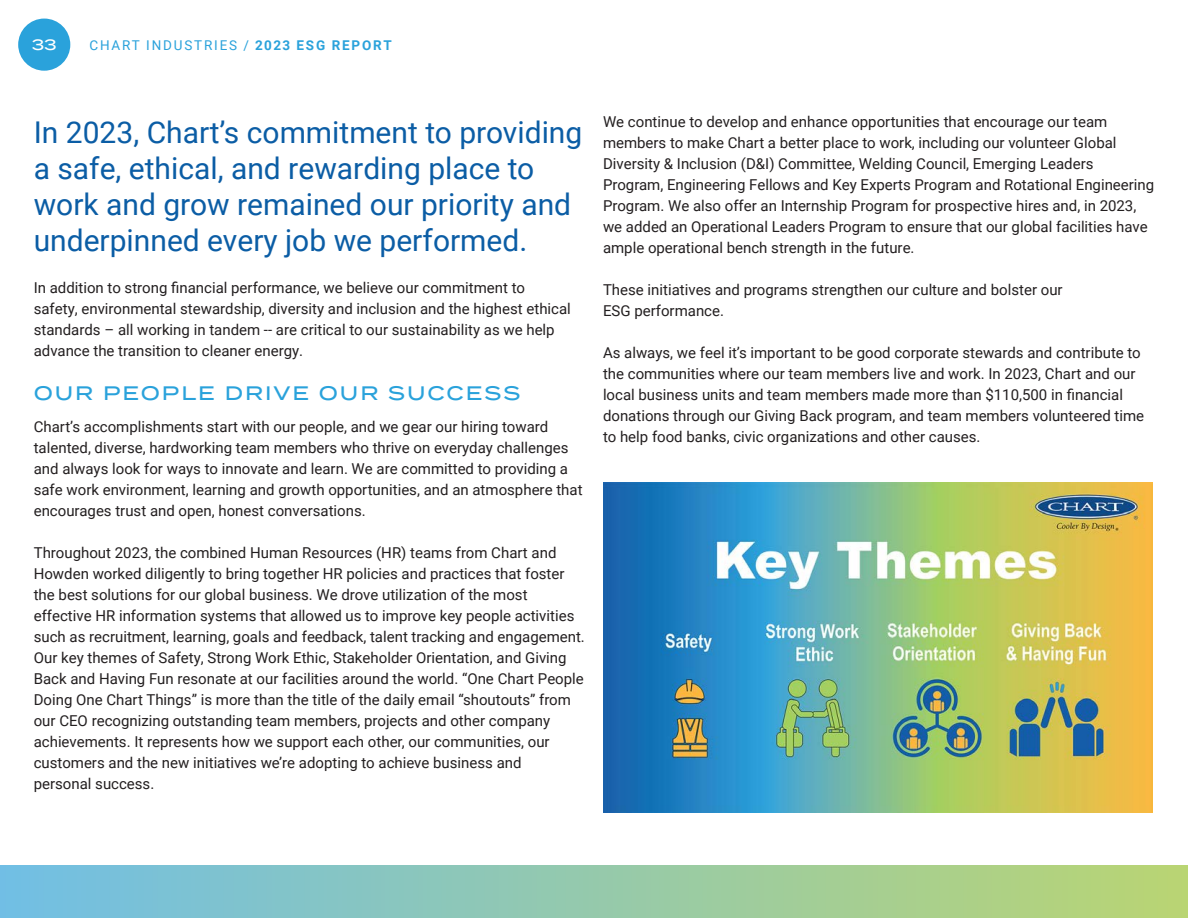
<style>
.page{position:relative;width:1188px;height:918px;background:#fff}
.page>*{position:absolute;margin:0;border:0;box-sizing:border-box;transform-origin:0 0}
.t1{font:30px/36px "Roboto";color:#0b5da5}
.Subhead{font:500 19.5px "Termina";letter-spacing:.1em;color:#2aa2db}
.t2{font:15px/21px "Roboto";color:#231f20}
.t3{font:500 15px "Termina";color:#fff}
.t4{font:13.5px "Roboto";letter-spacing:.135em;color:#2aa2db}
.s1{font-weight:700}
</style>
<div class="page">
<div style="left:18px;top:19px;width:52px;height:52px;background:#2aa2db;border-radius:50%"></div>
<img style="left:603px;top:483px;width:549px;height:329px">
<p class="t3" style="left:32px;top:34px;width:26px">33</p>
<p class="t4" style="left:89px;top:36px;width:304px">CHART INDUSTRIES / <span class="s1">2023 ESG REPORT</span></p>
<p class="t1" style="left:34px;top:113px;width:550px">In 2023, Chart’s commitment to providing a safe, ethical, and rewarding place to work and grow remained our priority and underpinned every job we performed.</p>
<p class="t2" style="left:34px;top:276px;width:539px">In addition to strong financial performance, we believe our commitment to safety, environmental stewardship, diversity and inclusion and the highest ethical standards – all working in tandem -- are critical to our sustainability as we help advance the transition to cleaner energy.</p>
<p class="Subhead" style="left:34px;top:379px;width:488px">OUR PEOPLE DRIVE OUR SUCCESS</p>
<p class="t2" style="left:34px;top:415px;width:550px">Chart’s accomplishments start with our people, and we gear our hiring toward talented, diverse, hardworking team members who thrive on everyday challenges and always look for ways to innovate and learn. We are committed to providing a safe work environment, learning and growth opportunities, and an atmosphere that encourages trust and open, honest conversations.</p>
<p class="t2" style="left:34px;top:541px;width:553px">Throughout 2023, the combined Human Resources (HR) teams from Chart and Howden worked diligently to bring together HR policies and practices that foster the best solutions for our global business. We drove utilization of the most effective HR information systems that allowed us to improve key people activities such as recruitment, learning, goals and feedback, talent tracking and engagement.</p>
<p class="t2" style="left:34px;top:646px;width:552px">Our key themes of Safety, Strong Work Ethic, Stakeholder Orientation, and Giving Back and Having Fun resonate at our facilities around the world. “One Chart People Doing One Chart Things” is more than the title of the daily email “shoutouts” from our CEO recognizing outstanding team members, projects and other company achievements. It represents how we support each other, our communities, our customers and the new initiatives we’re adopting to achieve business and</p>
<p class="t2" style="left:34px;top:772px;width:122px">personal success.</p>
<p class="t2" style="left:603px;top:111px;width:553px">We continue to develop and enhance opportunities that encourage our team members to make Chart a better place to work, including our volunteer Global Diversity &amp; Inclusion (D&amp;I) Committee, Welding Council, Emerging Leaders Program, Engineering Fellows and Key Experts Program and Rotational Engineering Program. We also offer an Internship Program for prospective hires and, in 2023, we added an Operational Leaders Program to ensure that our global facilities have ample operational bench strength in the future.</p>
<p class="t2" style="left:603px;top:279px;width:461px">These initiatives and programs strengthen our culture and bolster our</p>
<p class="t2" style="left:603px;top:300px;width:123px">ESG performance.</p>
<p class="t2" style="left:603px;top:342px;width:543px">As always, we feel it’s important to be good corporate stewards and contribute to the communities where our team members live and work. In 2023, Chart and our local business units and team members made more than $110,500 in financial donations through our Giving Back program, and team members volunteered time to help food banks, civic organizations and other causes.</p>
</div>
